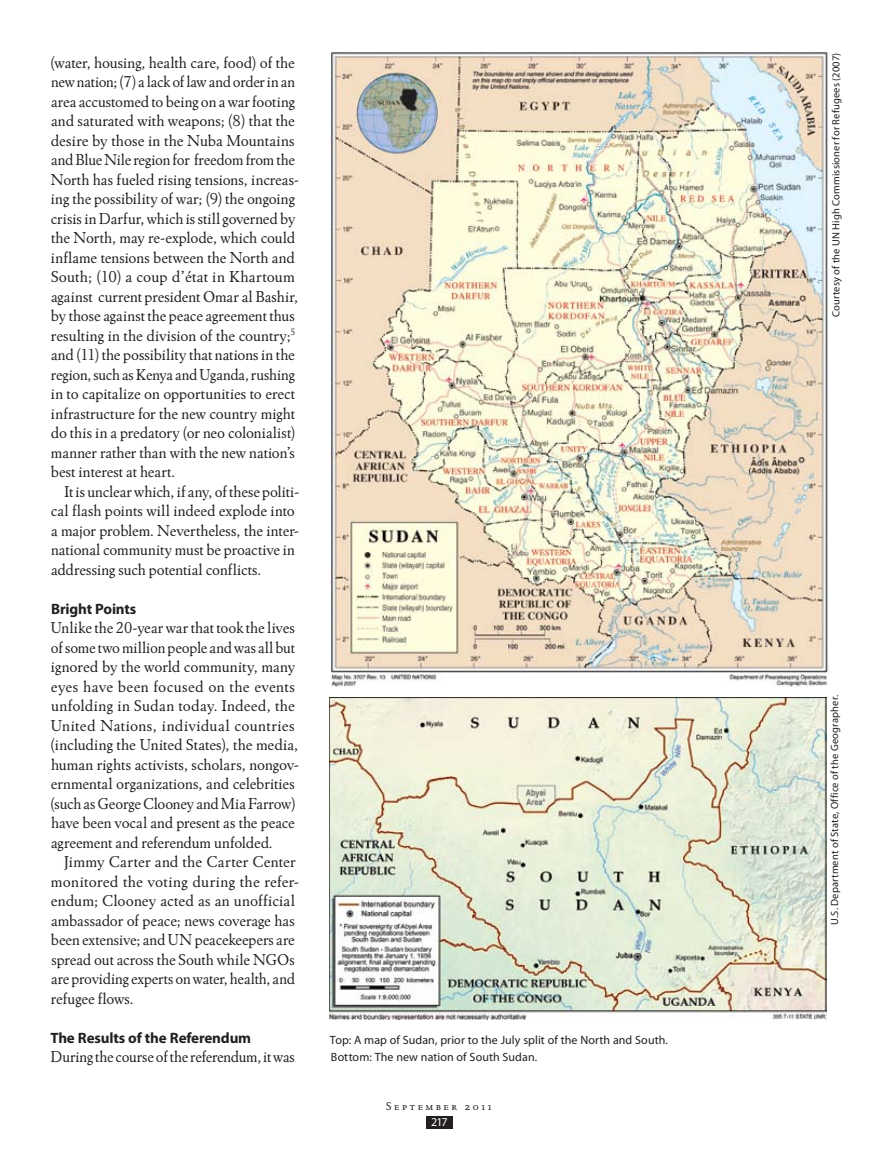
<style>
.page{position:relative;width:878px;height:1161px;background:#fff}
.page>*{position:absolute;margin:0;border:0;box-sizing:border-box;transform-origin:0 0}
.t1{font:16.5px/19.5px "Winchester New ITC";letter-spacing:-.005em;color:#231f20}
.t2{font:700 15px "Myriad Pro";letter-spacing:-.01em;color:#231f20}
.t3{font:12px/16.5px "Myriad Pro";letter-spacing:.01em;color:#231f20}
.t4{font:12px "Winchester New ITC Book SC";letter-spacing:.205em;color:#231f20}
.t5{font:12px "Myriad Pro";color:#fff}
.t6{font:10.5px "Myriad Pro";letter-spacing:.015em;color:#231f20}
</style>
<div class="page">
<div style="left:426px;top:1117px;width:26px;height:12px;background:#231f20"></div>
<img style="left:329px;top:697px;width:497px;height:322px">
<img style="left:330px;top:51px;width:499px;height:635px">
<p class="t1" style="left:51px;top:52px;width:250px">(water, housing, health care, food) of the new nation; (7) a lack of law and order in an area accustomed to being on a war footing and saturated with weapons; (8) that the desire by those in the Nuba Mountains and Blue Nile region for freedom from the North has fueled rising tensions, increas&shy;ing the possibility of war; (9) the ongoing crisis in Darfur, which is still governed by the North, may re-explode, which could inflame tensions between the North and South; (10) a coup d’état in Khartoum against current president Omar al Bashir, by those against the peace agreement thus resulting in the division of the country;<sup>5 </sup>and (11) the possibility that nations in the region, such as Kenya and Uganda, rushing in to capitalize on opportunities to erect infrastructure for the new country might do this in a predatory (or neo colonialist) manner rather than with the new nation’s best interest at heart.</p>
<p class="t1" style="left:51px;top:481px;width:250px;text-indent:13px">It is unclear which, if any, of these politi&shy;cal flash points will indeed explode into a major problem. Nevertheless, the inter&shy;national community must be proactive in addressing such potential conflicts.</p>
<p class="t2" style="left:51px;top:600px;width:87px">Bright Points</p>
<p class="t1" style="left:50px;top:618px;width:250px">Unlike the 20-year war that took the lives of some two million people and was all but ignored by the world community, many eyes have been focused on the events unfolding in Sudan today. Indeed, the United Nations, individual countries (including the United States), the media, human rights activists, scholars, nongov&shy;ernmental organizations, and celebrities (such as George Clooney and Mia Farrow) have been vocal and present as the peace agreement and referendum unfolded.</p>
<p class="t1" style="left:51px;top:852px;width:250px;text-indent:13px">Jimmy Carter and the Carter Center monitored the voting during the refer&shy;endum; Clooney acted as an unofficial ambassador of peace; news coverage has been extensive; and UN peacekeepers are spread out across the South while NGOs are providing experts on water, health, and refugee flows.</p>
<p class="t2" style="left:50px;top:1029px;width:202px">The Results of the Referendum</p>
<p class="t1" style="left:51px;top:1047px;width:246px">During the course of the referendum, it was</p>
<p class="t3" style="left:330px;top:1032px;width:339px">Top: A map of Sudan, prior to the July split of the North and South.<br>Bottom: The new nation of South Sudan.</p>
<p class="t4" style="left:386px;top:1098px;width:108px">September 2011</p>
<p class="t5" style="left:431px;top:1116px;width:18px">217</p>
<p class="t6" style="left:830px;top:317px;width:266px;rotate:-90deg">Courtesy of the UN High Commissioner for Refugees (2007)</p>
<p class="t6" style="left:828px;top:925px;width:231px;rotate:-90deg">U.S. Department of State, Office of the Geographer.</p>
</div>
